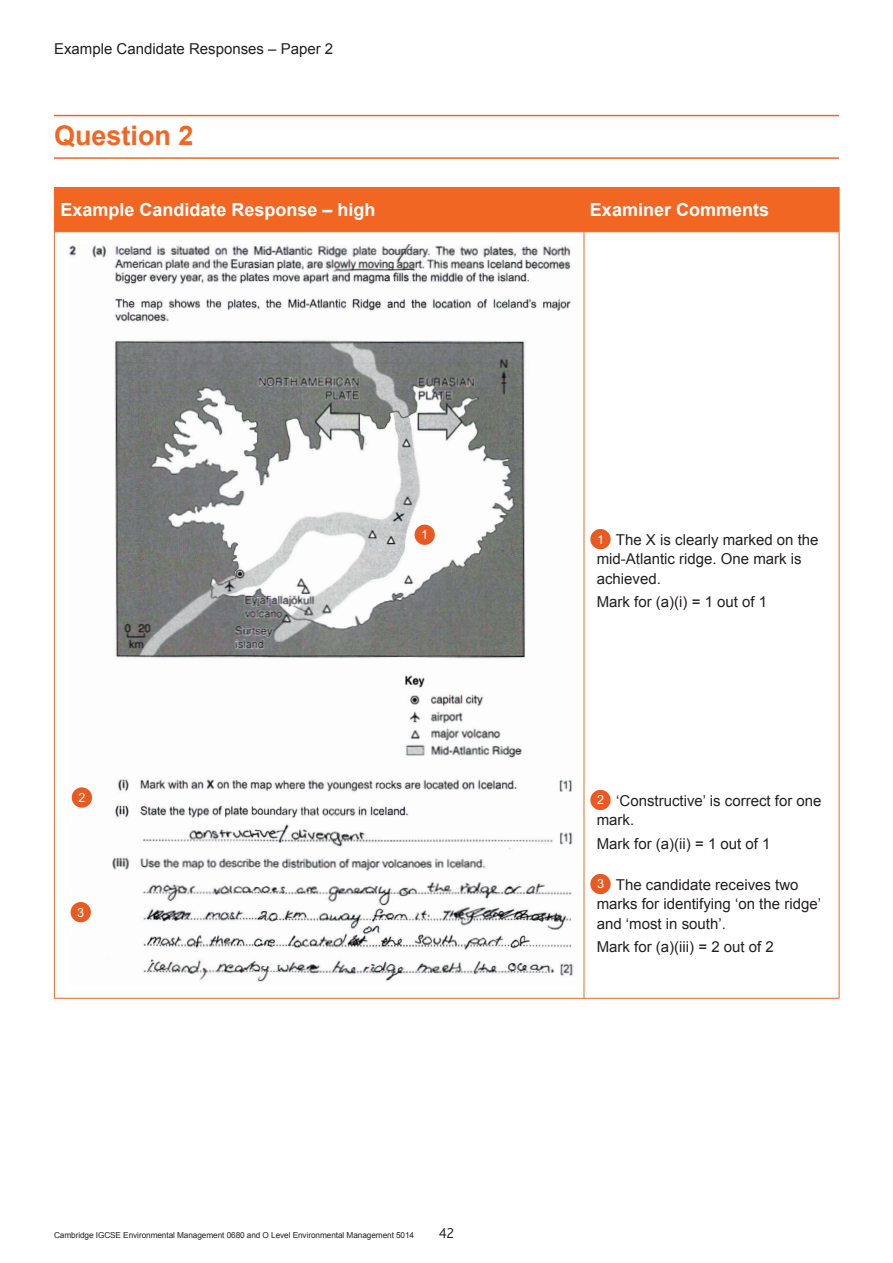
<style>
.page{position:relative;width:893px;height:1263px;background:#fff}
.page>*{position:absolute;margin:0;border:0;box-sizing:border-box;transform-origin:0 0}
.t1{font:700 27px "Arial";color:#f06622}
.t2{font:700 18px "Arial";color:#fff}
.t3{font:15px/19.5px "Arial";color:#231f20}
.t4{font:300 15px "Bliss";color:#231f20}
.t5{font:12.6px "Arial MT Pro";color:#fff}
.t6{font:8.25px "Arial";letter-spacing:-.01em;color:#231f20}
</style>
<div class="page">
<hr style="left:54px;top:115px;width:785px;height:1px;background:#f06622">
<hr style="left:54px;top:157px;width:785px;height:2px;background:#f06622">
<div style="left:55px;top:188px;width:784px;height:43px;background:#f06622"></div>
<hr style="left:54px;top:188px;width:1px;height:43px;background:#f06622">
<hr style="left:54px;top:187px;width:530px;height:1px;background:#f06622">
<hr style="left:54px;top:231px;width:530px;height:1px;background:#f06622">
<hr style="left:584px;top:188px;width:1px;height:43px;background:#f06622">
<hr style="left:584px;top:187px;width:255px;height:1px;background:#f06622">
<hr style="left:839px;top:188px;width:1px;height:43px;background:#f06622">
<hr style="left:584px;top:231px;width:255px;height:1px;background:#f06622">
<hr style="left:54px;top:232px;width:1px;height:766px;background:#f06622">
<hr style="left:584px;top:232px;width:1px;height:766px;background:#f06622">
<hr style="left:839px;top:232px;width:1px;height:766px;background:#f06622">
<hr style="left:54px;top:998px;width:530px;height:1px;background:#f06622">
<hr style="left:584px;top:998px;width:255px;height:1px;background:#f06622">
<img style="left:69px;top:245px;width:504px;height:737px">
<div style="left:590px;top:529px;width:21px;height:20px;background:#e95a23;border-radius:50%"></div>
<div style="left:415px;top:525px;width:20px;height:20px;background:#e95a23;border-radius:50%"></div>
<div style="left:590px;top:790px;width:21px;height:20px;background:#e95a23;border-radius:50%"></div>
<div style="left:72px;top:787px;width:20px;height:21px;background:#e95a23;border-radius:50%"></div>
<div style="left:590px;top:874px;width:21px;height:20px;background:#e95a23;border-radius:50%"></div>
<div style="left:71px;top:902px;width:20px;height:20px;background:#e95a23;border-radius:50%"></div>
<p class="t3" style="left:54px;top:39px;width:281px">Example Candidate Responses – Paper 2</p>
<h1 class="t1" style="left:54px;top:118px;width:141px">Question 2</h1>
<p class="t2" style="left:60px;top:198px;width:317px">Example Candidate Response – high</p>
<p class="t2" style="left:590px;top:198px;width:181px">Examiner Comments</p>
<p class="t5" style="left:421px;top:527px;width:9px">1</p>
<p class="t3" style="left:597px;top:530px;width:223px;text-indent:19px">The X is clearly marked on the mid-Atlantic ridge. One mark is achieved.</p>
<p class="t3" style="left:597px;top:592px;width:172px">Mark for (a)(i) = 1 out of 1</p>
<p class="t5" style="left:597px;top:532px;width:9px">1</p>
<p class="t5" style="left:78px;top:790px;width:9px">2</p>
<p class="t5" style="left:597px;top:793px;width:9px">2</p>
<p class="t3" style="left:597px;top:791px;width:226px;text-indent:20px">‘Constructive’ is correct for one mark.</p>
<p class="t3" style="left:597px;top:834px;width:175px">Mark for (a)(ii) = 1 out of 1</p>
<p class="t3" style="left:597px;top:875px;width:226px;text-indent:19px">The candidate receives two marks for identifying ‘on the ridge’ and ‘most in south’.</p>
<p class="t3" style="left:597px;top:937px;width:179px">Mark for (a)(iii) = 2 out of 2</p>
<p class="t5" style="left:597px;top:877px;width:9px">3</p>
<p class="t5" style="left:77px;top:905px;width:9px">3</p>
<p class="t6" style="left:54px;top:1229px;width:362px">Cambridge IGCSE Environmental Management 0680 and O Level Environmental Management 5014</p>
<p class="t4" style="left:439px;top:1225px;width:17px">42</p>
</div>
